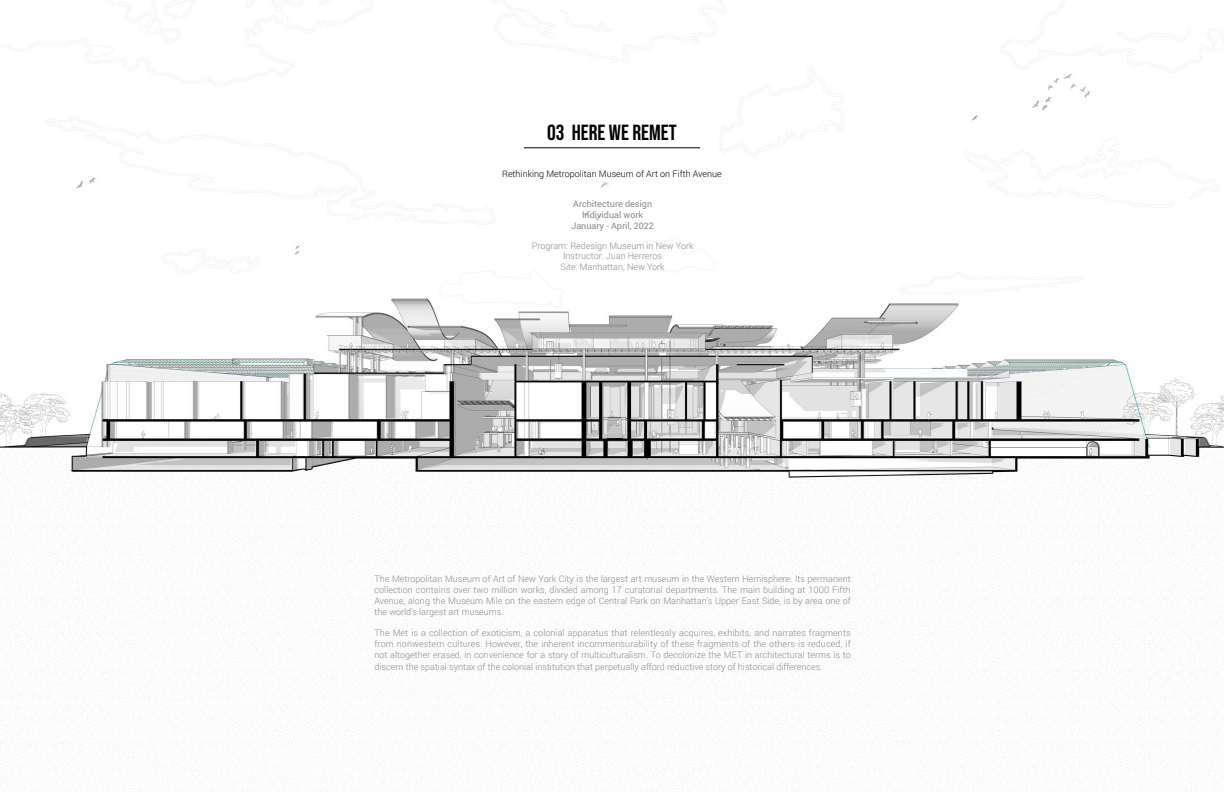
<style>
.page{position:relative;width:1224px;height:792px;background:#fff}
.page>*{position:absolute;margin:0;border:0;box-sizing:border-box;transform-origin:0 0}
.t1{font:21.8px "Bebas Neue";color:#000}
.t2{font:300 9px/10.8px "Roboto";color:#898989;text-align:justify}
.t3{font:9px/10.8px "Roboto";color:#898989;text-align:center}
.t4{font:300 9px "Roboto";color:#000}
</style>
<div class="page">
<img style="left:0;top:0;width:1224px;height:792px">
<hr style="left:524px;top:148px;width:176px;height:1px;background:#000">
<h1 class="t1" style="left:547px;top:120px;width:131px">03 HERE WE REMET</h1>
<p class="t4" style="left:502px;top:167px;width:221px">Rethinking Metropolitan Museum of Art on Fifth Avenue</p>
<p class="t3" style="left:571px;top:198px;width:84px">Architecture design<br>Individual work<br>January - April, 2022</p>
<p class="t2" style="left:532px;top:240px;width:163px;text-align:center">Program: Redesign Museum in New York<br>Instructor: Juan Herreros<br>Site: Manhattan, New York</p>
<p class="t2" style="left:375px;top:574px;width:478px">The Metropolitan Museum of Art of New York City is the largest art museum in the Western Hemisphere. Its permanent collection contains over two million works, divided among 17 curatorial departments. The main building at 1000 Fifth Avenue, along the Museum Mile on the eastern edge of Central Park on Manhattan's Upper East Side, is by area one of the world's largest art museums.</p>
<p class="t2" style="left:375px;top:628px;width:478px">The Met is a collection of exoticism, a colonial apparatus that relentlessly acquires, exhibits, and narrates fragments from nonwestern cultures. However, the inherent incommensurability of these fragments of the others is reduced, if not altogether erased, in convenience for a story of multiculturalism. To decolonize the MET in architectural terms is to</p>
<p class="t2" style="left:375px;top:661px;width:449px">discern the spatial syntax of the colonial institution that perpetually afford reductive story of historical differences.</p>
</div>
